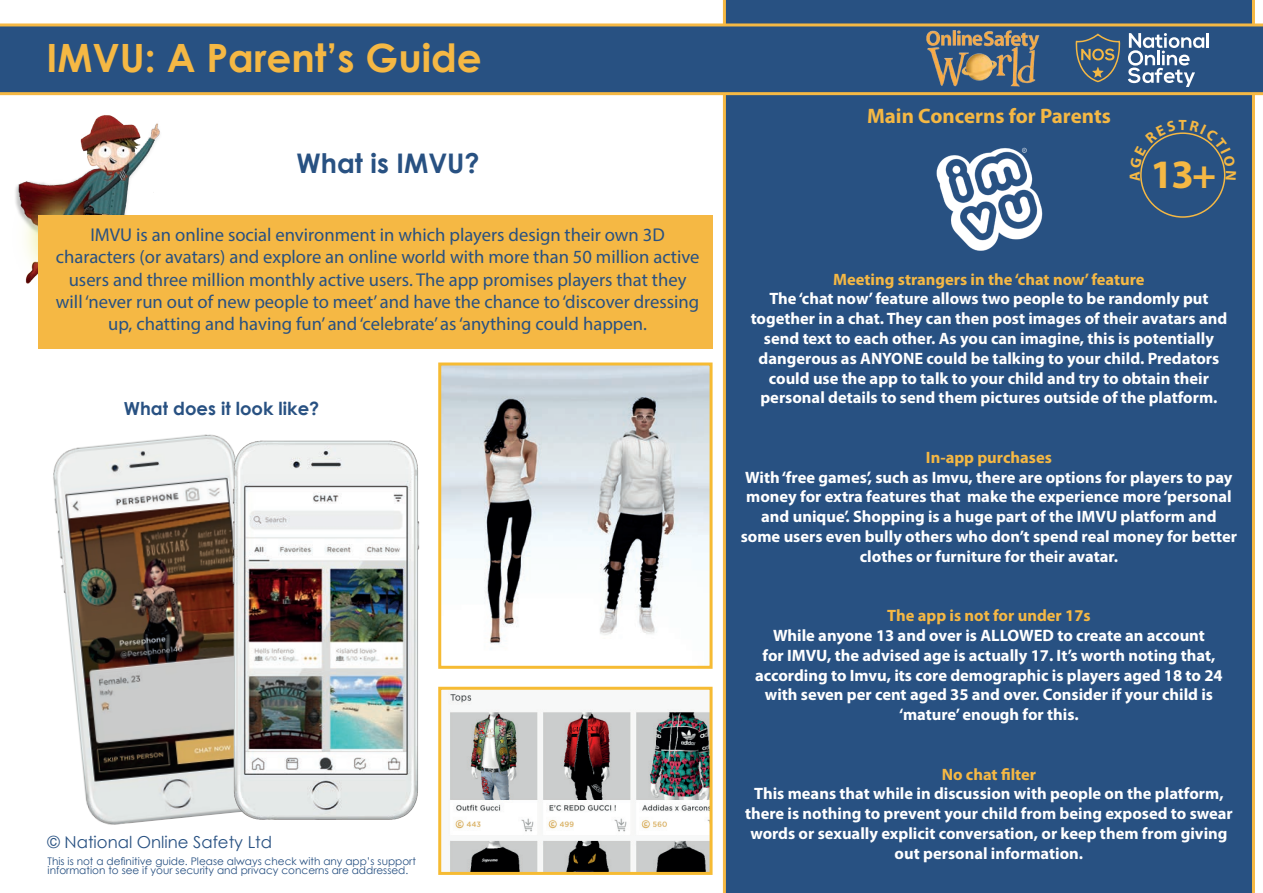
<style>
.page{position:relative;width:1263px;height:893px;background:#fff}
.page>*{position:absolute;margin:0;border:0;box-sizing:border-box;transform-origin:0 0}
.t1{font:700 40.5px "Myriad Pro";color:#f5b844}
.t2{font:700 39px "Century Gothic";color:#f5b844}
.t3{font:700 27px "Century Gothic";color:#285182}
.t4{font:700 21px "Myriad Pro";color:#f5b844}
.t5{font:18.6px/22.4px "Myriad Pro";color:#285182;text-align:center}
.t6{font:700 18px "Century Gothic";color:#285182}
.t7{font:700 16.5px/19.8px "Myriad Pro";color:#fff;text-align:center}
.t8{font:700 16.5px "Myriad Pro";color:#f5b844}
.t9{font:16.5px "Century Gothic";color:#285182}
.t10{font:10.5px/9px "Century Gothic";color:#285182}
</style>
<div class="page">
<img style="left:15px;top:115px;width:145px;height:169px">
<div style="left:38px;top:215px;width:674px;height:134px;background:#f5b844"></div>
<div style="left:723px;top:0;width:532px;height:893px;background:#285182"></div>
<img style="left:933px;top:142px;width:112px;height:112px">
<svg style="left:0;top:23px;width:1263px;height:72px;background:#3c5b7c"></svg>
<svg style="left:1128px;top:33px;width:76px;height:54px"></svg>
<svg style="left:1075px;top:33px;width:46px;height:58px;background:#4a6277"></svg>
<img style="left:923px;top:29px;width:118px;height:58px">
<hr style="left:1206px;top:33px;width:3px;height:15px;background:#fff">
<img style="left:53px;top:434px;width:156px;height:391px">
<img style="left:209px;top:434px;width:230px;height:386px">
<img style="left:442px;top:366px;width:266px;height:278px">
<div style="left:438px;top:362px;width:274px;height:307px;border:3px solid #f6bb33"></div>
<img style="left:448px;top:691px;width:260px;height:180px">
<div style="left:438px;top:687px;width:274px;height:188px;border:3px solid #f6bb33"></div>
<div style="left:1130px;top:120px;width:106px;height:61px;background:#285182"></div>
<h2 class="t2" style="left:47px;top:28px;width:437px">IMVU: A Parent’s Guide</h2>
<h3 class="t3" style="left:297px;top:143px;width:185px">What is IMVU?</h3>
<p class="t5" style="left:56px;top:223px;width:645px">IMVU is an online social environment in which players design their own 3D characters (or avatars) and explore an online world with more than 50 million active users and three million monthly active users. The app promises players that they will ‘never run out of new people to meet’ and have the chance to ‘discover dressing up, chatting and having fun’ and ‘celebrate’ as ‘anything could happen.</p>
<p class="t6" style="left:124px;top:394px;width:197px">What does it look like?</p>
<p class="t9" style="left:48px;top:830px;width:226px">© National Online Safety Ltd</p>
<p class="t10" style="left:48px;top:856px;width:370px">This is not a definitive guide. Please always check with any app’s support information to see if your security and privacy concerns are addressed.</p>
<p class="t4" style="left:867px;top:104px;width:245px">Main Concerns for Parents</p>
<h1 class="t1" style="left:1150px;top:151px;width:67px">13+</h1>
<p class="t8" style="left:833px;top:270px;width:313px">Meeting strangers in the ‘chat now’ feature</p>
<p class="t7" style="left:751px;top:289px;width:478px">The ‘chat now’ feature allows two people to be randomly put together in a chat. They can then post images of their avatars and send text to each other. As you can imagine, this is potentially dangerous as ANYONE could be talking to your child. Predators could use the app to talk to your child and try to obtain their personal details to send them pictures outside of the platform.</p>
<p class="t8" style="left:926px;top:448px;width:127px">In-app purchases</p>
<p class="t7" style="left:741px;top:467px;width:498px">With ‘free games’, such as Imvu, there are options for players to pay money for extra features that make the experience more ‘personal and unique’. Shopping is a huge part of the IMVU platform and some users even bully others who don’t spend real money for better clothes or furniture for their avatar.</p>
<p class="t8" style="left:887px;top:606px;width:205px">The app is not for under 17s</p>
<p class="t7" style="left:755px;top:626px;width:469px">While anyone 13 and over is ALLOWED to create an account<br>for IMVU, the advised age is actually 17. It’s worth noting that, according to Imvu, its core demographic is players aged 18 to 24 with seven per cent aged 35 and over. Consider if your child is ‘mature’ enough for this.</p>
<p class="t8" style="left:942px;top:765px;width:96px">No chat filter</p>
<p class="t7" style="left:745px;top:784px;width:489px">This means that while in discussion with people on the platform, there is nothing to prevent your child from being exposed to swear words or sexually explicit conversation, or keep them from giving out personal information.</p>
</div>
